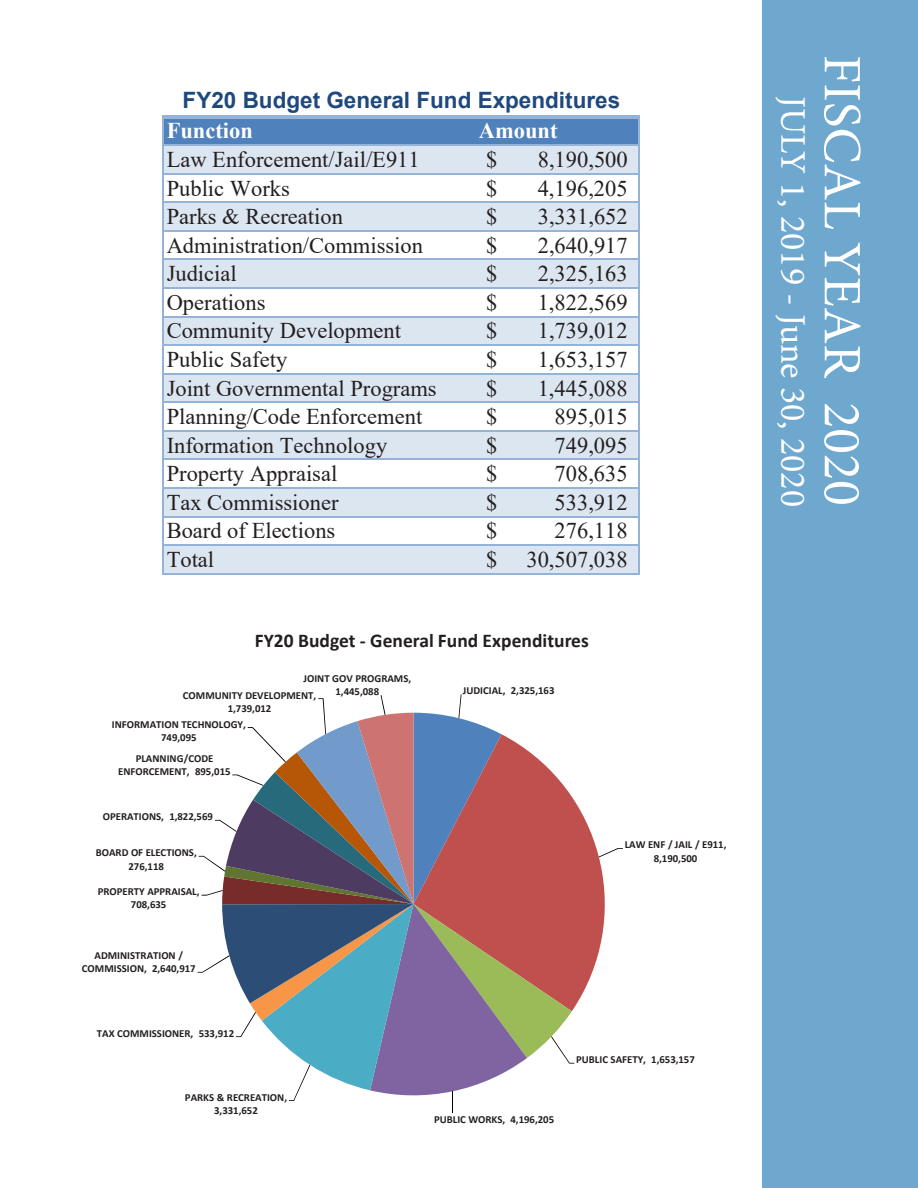
<style>
.page{position:relative;width:918px;height:1188px;background:#fff}
.page>*{position:absolute;margin:0;border:0;box-sizing:border-box;transform-origin:0 0}
.t1{font:54px "Minion Pro";color:#fff}
.t2{font:36px "Minion Pro";color:#fff}
.t3{font:22.5px "Times New Roman";color:#231f20}
.t4{font:700 22.5px "Arial";color:#1f497c}
.t5{font:700 22.5px "Times New Roman";color:#fff}
.t6{font:700 19.5px "Calibri";color:#231f20}
.t7{font:700 10.8px/13.2px "Calibri";color:#231f20;text-align:center}
</style>
<div class="page">
<svg style="left:574px;top:800px;width:31px;height:208px;fill:#c0504d"></svg>
<svg style="left:599px;top:848px;width:24px;height:9px"></svg>
<svg style="left:198px;top:694px;width:376px;height:418px"></svg>
<div style="left:164px;top:117px;width:475px;height:28px;background:#4f82bd"></div>
<div style="left:164px;top:145px;width:475px;height:29px;background:#dce6f1"></div>
<div style="left:164px;top:202px;width:475px;height:29px;background:#dce6f1"></div>
<div style="left:164px;top:259px;width:475px;height:29px;background:#dce6f1"></div>
<div style="left:164px;top:317px;width:475px;height:28px;background:#dce6f1"></div>
<div style="left:164px;top:374px;width:475px;height:29px;background:#dce6f1"></div>
<div style="left:164px;top:431px;width:475px;height:29px;background:#dce6f1"></div>
<div style="left:164px;top:488px;width:475px;height:29px;background:#dce6f1"></div>
<div style="left:164px;top:545px;width:475px;height:29px;background:#dce6f1"></div>
<hr style="left:162px;top:118px;width:2px;height:457px;background:#95b3d7">
<hr style="left:638px;top:118px;width:2px;height:457px;background:#95b3d7">
<hr style="left:162px;top:115px;width:478px;height:3px;background:#95b3d7">
<hr style="left:164px;top:144px;width:476px;height:2px;background:#95b3d7">
<hr style="left:164px;top:173px;width:476px;height:2px;background:#95b3d7">
<hr style="left:164px;top:201px;width:476px;height:2px;background:#95b3d7">
<hr style="left:164px;top:230px;width:476px;height:2px;background:#95b3d7">
<hr style="left:164px;top:259px;width:476px;height:1px;background:#95b3d7">
<hr style="left:164px;top:287px;width:476px;height:2px;background:#95b3d7">
<hr style="left:164px;top:316px;width:476px;height:1px;background:#95b3d7">
<hr style="left:164px;top:344px;width:476px;height:2px;background:#95b3d7">
<hr style="left:164px;top:373px;width:476px;height:2px;background:#95b3d7">
<hr style="left:164px;top:401px;width:476px;height:2px;background:#95b3d7">
<hr style="left:164px;top:430px;width:476px;height:2px;background:#95b3d7">
<hr style="left:164px;top:459px;width:476px;height:1px;background:#95b3d7">
<hr style="left:164px;top:487px;width:476px;height:2px;background:#95b3d7">
<hr style="left:164px;top:516px;width:476px;height:2px;background:#95b3d7">
<hr style="left:164px;top:544px;width:476px;height:2px;background:#95b3d7">
<hr style="left:164px;top:573px;width:476px;height:2px;background:#95b3d7">
<div style="left:762px;top:0;width:156px;height:1188px;background:#6fa8ce"></div>
<p class="t4" style="left:183px;top:84px;width:439px">FY20 Budget General Fund Expenditures</p>
<p class="t2" style="left:817px;top:96px;width:413px;rotate:90deg">JULY 1, 2019 - June 30, 2020</p>
<p class="t5" style="left:167px;top:115px;width:88px">Function</p>
<p class="t5" style="left:479px;top:115px;width:80px">Amount</p>
<p class="t3" style="left:167px;top:144px;width:255px">Law Enforcement/Jail/E911</p>
<p class="t3" style="left:486px;top:144px;width:13px">$</p>
<p class="t3" style="left:538px;top:144px;width:91px">8,190,500</p>
<p class="t3" style="left:167px;top:172px;width:125px">Public Works</p>
<p class="t3" style="left:486px;top:172px;width:13px">$</p>
<p class="t3" style="left:538px;top:172px;width:91px">4,196,205</p>
<p class="t3" style="left:167px;top:201px;width:178px">Parks &amp; Recreation</p>
<p class="t3" style="left:486px;top:201px;width:13px">$</p>
<p class="t3" style="left:538px;top:201px;width:91px">3,331,652</p>
<p class="t3" style="left:167px;top:229px;width:258px">Administration/Commission</p>
<p class="t3" style="left:486px;top:229px;width:13px">$</p>
<p class="t3" style="left:538px;top:229px;width:91px">2,640,917</p>
<p class="t3" style="left:167px;top:258px;width:71px">Judicial</p>
<p class="t3" style="left:486px;top:258px;width:13px">$</p>
<p class="t3" style="left:538px;top:258px;width:91px">2,325,163</p>
<p class="t3" style="left:167px;top:286px;width:100px">Operations</p>
<p class="t3" style="left:486px;top:286px;width:13px">$</p>
<p class="t3" style="left:538px;top:286px;width:91px">1,822,569</p>
<p class="t3" style="left:167px;top:315px;width:236px">Community Development</p>
<p class="t3" style="left:486px;top:315px;width:13px">$</p>
<p class="t3" style="left:538px;top:315px;width:91px">1,739,012</p>
<p class="t3" style="left:167px;top:344px;width:122px">Public Safety</p>
<p class="t3" style="left:486px;top:344px;width:13px">$</p>
<p class="t3" style="left:538px;top:344px;width:91px">1,653,157</p>
<p class="t3" style="left:167px;top:372px;width:271px">Joint Governmental Programs</p>
<p class="t3" style="left:538px;top:372px;width:91px">1,445,088</p>
<p class="t3" style="left:486px;top:372px;width:13px">$</p>
<p class="t3" style="left:167px;top:401px;width:257px">Planning/Code Enforcement</p>
<p class="t3" style="left:486px;top:401px;width:13px">$</p>
<p class="t3" style="left:555px;top:401px;width:75px">895,015</p>
<p class="t3" style="left:167px;top:429px;width:222px">Information Technology</p>
<p class="t3" style="left:486px;top:429px;width:13px">$</p>
<p class="t3" style="left:555px;top:429px;width:75px">749,095</p>
<p class="t3" style="left:167px;top:458px;width:172px">Property Appraisal</p>
<p class="t3" style="left:486px;top:458px;width:13px">$</p>
<p class="t3" style="left:555px;top:458px;width:75px">708,635</p>
<p class="t3" style="left:167px;top:486px;width:173px">Tax Commissioner</p>
<p class="t3" style="left:486px;top:486px;width:13px">$</p>
<p class="t3" style="left:555px;top:486px;width:75px">533,912</p>
<p class="t3" style="left:167px;top:515px;width:170px">Board of Elections</p>
<p class="t3" style="left:486px;top:515px;width:13px">$</p>
<p class="t3" style="left:555px;top:515px;width:75px">276,118</p>
<p class="t3" style="left:167px;top:544px;width:49px">Total</p>
<p class="t3" style="left:486px;top:544px;width:13px">$</p>
<p class="t3" style="left:526px;top:544px;width:103px">30,507,038</p>
<p class="t1" style="left:878px;top:55px;width:453px;rotate:90deg">FISCAL YEAR 2020</p>
<p class="t6" style="left:255px;top:627px;width:336px">FY20 Budget ‐ General Fund Expenditures</p>
<p class="t7" style="left:304px;top:672px;width:109px">JOINT GOV PROGRAMS,<br>1,445,088</p>
<p class="t7" style="left:183px;top:688px;width:135px">COMMUNITY DEVELOPMENT,<br>1,739,012</p>
<p class="t7" style="left:112px;top:717px;width:135px">INFORMATION TECHNOLOGY,<br>749,095</p>
<p class="t7" style="left:118px;top:751px;width:114px">PLANNING/CODE<br>ENFORCEMENT, 895,015</p>
<p class="t7" style="left:103px;top:810px;width:112px">OPERATIONS, 1,822,569</p>
<p class="t7" style="left:96px;top:846px;width:103px">BOARD OF ELECTIONS,<br>276,118</p>
<p class="t7" style="left:98px;top:885px;width:103px">PROPERTY APPRAISAL,<br>708,635</p>
<p class="t7" style="left:82px;top:949px;width:115px">ADMINISTRATION /<br>COMMISSION, 2,640,917</p>
<p class="t7" style="left:97px;top:1026px;width:139px">TAX COMMISSIONER, 533,912</p>
<p class="t7" style="left:185px;top:1090px;width:104px">PARKS &amp; RECREATION,<br>3,331,652</p>
<p class="t7" style="left:463px;top:684px;width:93px">JUDICIAL, 2,325,163</p>
<p class="t7" style="left:625px;top:838px;width:103px">LAW ENF / JAIL / E911,<br>8,190,500</p>
<p class="t7" style="left:434px;top:1112px;width:122px">PUBLIC WORKS, 4,196,205</p>
<p class="t7" style="left:576px;top:1053px;width:120px">PUBLIC SAFETY, 1,653,157</p>
</div>
